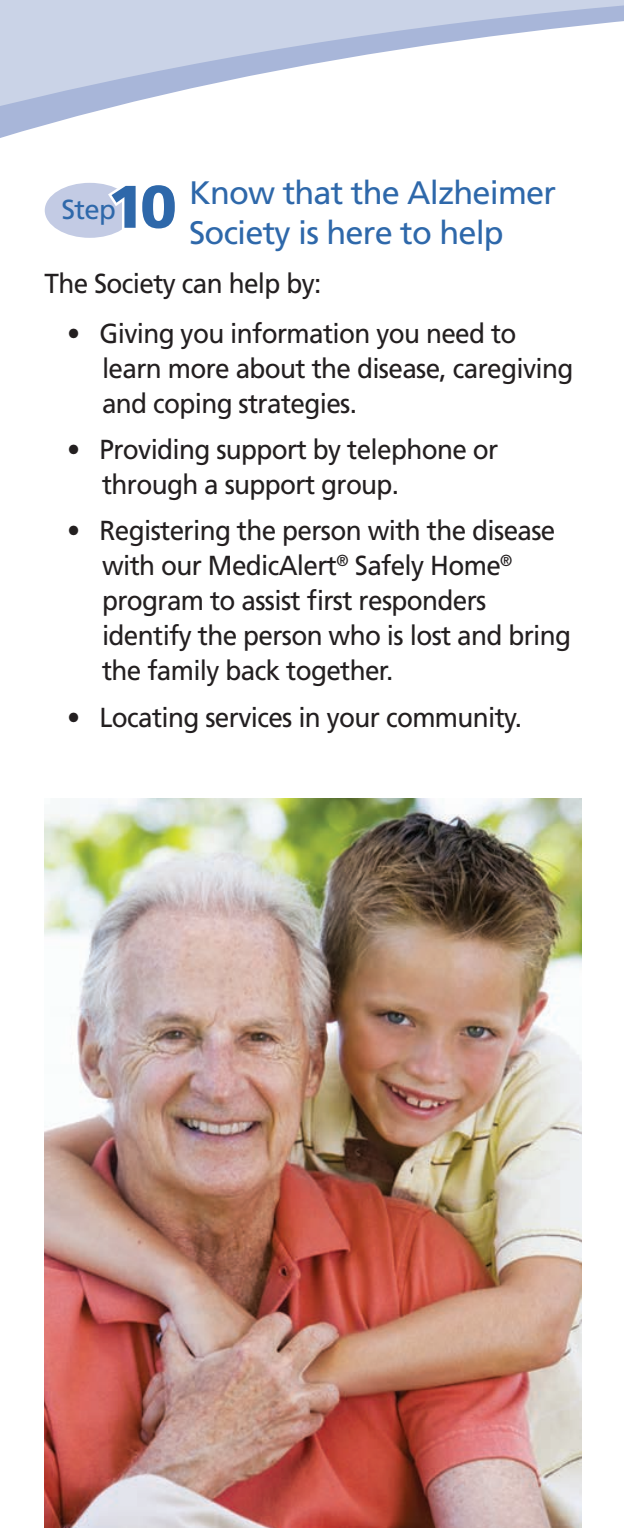
<style>
.page{position:relative;width:624px;height:1528px;background:#fff}
.page>*{position:absolute;margin:0;border:0;box-sizing:border-box;transform-origin:0 0}
.t1{font:32.5px/40px "Frutiger";letter-spacing:-.025em;color:#2e68aa}
.t2{font:27.5px/35px "Frutiger";letter-spacing:-.025em;color:#231f20;scale:.95 1}
.t3{font:27.5px "Frutiger";color:#2e68aa}
.s1{font-weight:900;font-size:60px}
</style>
<div class="page">
<svg style="left:0;top:0;width:624px;height:235px"></svg>
<div style="left:45px;top:183px;width:90px;height:55px;background:#c3cbe4;border-radius:50%"></div>
<svg style="left:105px;top:180px;width:75px;height:53px"></svg>
<img style="left:45px;top:799px;width:536px;height:729px">
<p class="t1" style="left:189px;top:172px;width:368px">Know that the Alzheimer<br>Society is here to help</p>
<p class="t2" style="left:45px;top:266px;width:293px">The Society can help by:</p>
<p class="t2" style="left:102px;top:315px;width:497px;text-indent:-35px">• Giving you information you need to learn more about the disease, caregiving and coping strategies.</p>
<p class="t2" style="left:102px;top:432px;width:418px;text-indent:-35px">• Providing support by telephone or through a support group.</p>
<p class="t2" style="left:102px;top:513px;width:495px;text-indent:-35px">• Registering the person with the disease with our MedicAlert<sup>®</sup> Safely Home<sup>® </sup>program to assist first responders identify the person who is lost and bring the family back together.</p>
<p class="t2" style="left:67px;top:699px;width:480px">• Locating services in your community.</p>
<p class="t3" style="left:61px;top:193px;width:117px">Step<span class="s1">10</span></p>
</div>
